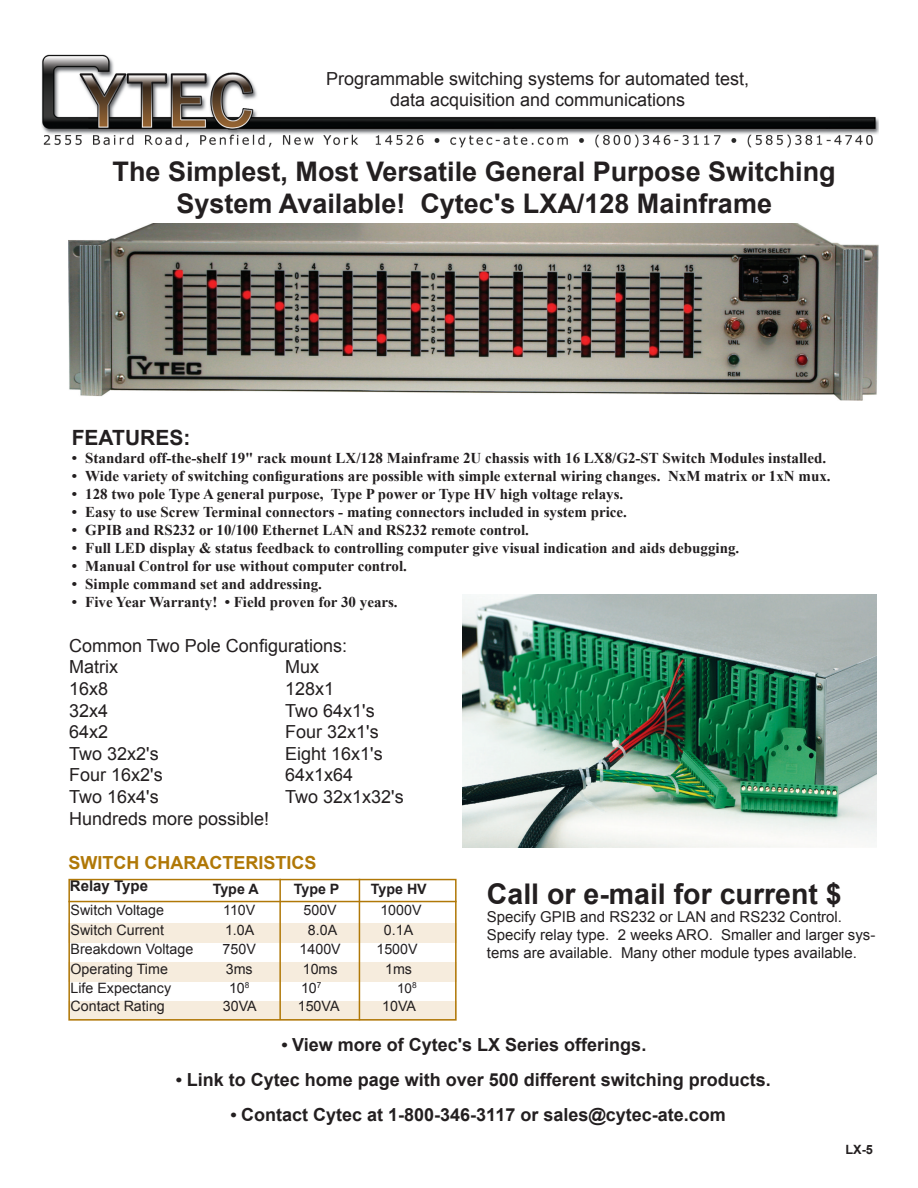
<style>
.page{position:relative;width:918px;height:1188px;background:#fff}
.page>*{position:absolute;margin:0;border:0;box-sizing:border-box;transform-origin:0 0}
.t1{font:700 28.5px "Arial";color:#231f20}
.t2{font:700 27px/32.4px "Arial";color:#231f20;text-align:center}
.t3{font:700 21px "Arial";color:#231f20}
.t4{font:18px/21.6px "Arial";color:#231f20;text-align:center}
.t5{font:700 18px "Arial";color:#231f20}
.t6{font:700 18px "Arial";color:#b07807}
.t7{font:700 15px "Times New Roman";color:#231f20}
.t8{font:15px/18px "Arial";color:#231f20}
.t9{font:700 15px "Arial";color:#231f20}
.t10{font:14.25px "Arial";color:#231f20}
.t11{font:700 14.25px "Arial";color:#231f20}
.t12{font:13.5px "Arial";color:#231f20}
.t13{font:700 12.75px "Arial";color:#231f20}
.s1{font-family:"Times New Roman"}
</style>
<div class="page">
<div style="left:68px;top:1001px;width:389px;height:20px;background:#f6ecdd"></div>
<div style="left:69px;top:963px;width:388px;height:19px;background:#f6ecdd"></div>
<div style="left:69px;top:923px;width:388px;height:19px;background:#f6ecdd"></div>
<div style="left:68px;top:879px;width:389px;height:142px;border:2px solid #b07807"></div>
<hr style="left:68px;top:901px;width:389px;height:1px;background:#b07807">
<hr style="left:279px;top:879px;width:2px;height:141px;background:#b07807">
<hr style="left:359px;top:879px;width:1px;height:141px;background:#b07807">
<img style="left:41px;top:54px;width:837px;height:94px">
<img style="left:69px;top:223px;width:809px;height:177px">
<img style="left:462px;top:594px;width:415px;height:253px">
<p class="t4" style="left:326px;top:68px;width:425px">Programmable switching systems for automated test, data acquisition and communications</p>
<p class="t2" style="left:113px;top:156px;width:725px">The Simplest, Most Versatile General Purpose Switching<br>System Available! Cytec's LXA/128 Mainframe</p>
<p class="t3" style="left:72px;top:423px;width:120px">FEATURES:</p>
<p class="t7" style="left:72px;top:447px;width:756px">• Standard off-the-shelf 19" rack mount LX/128 Mainframe 2U chassis with 16 LX8/G2-ST Switch Modules installed.</p>
<p class="t7" style="left:72px;top:465px;width:760px">• Wide variety of switching configurations are possible with simple external wiring changes. NxM matrix or 1xN mux.</p>
<p class="t7" style="left:72px;top:483px;width:553px">• 128 two pole Type A general purpose, Type P power or Type HV high voltage relays.</p>
<p class="t7" style="left:72px;top:501px;width:557px">• Easy to use Screw Terminal connectors - mating connectors included in system price.</p>
<p class="t7" style="left:72px;top:519px;width:459px">• GPIB and RS232 or 10/100 Ethernet LAN and RS232 remote control.</p>
<p class="t7" style="left:72px;top:537px;width:669px">• Full LED display &amp; status feedback to controlling computer give visual indication and aids debugging.</p>
<p class="t7" style="left:72px;top:555px;width:337px">• Manual Control for use without computer control.</p>
<p class="t7" style="left:72px;top:573px;width:252px">• Simple command set and addressing.</p>
<p class="t7" style="left:72px;top:591px;width:328px">• Five Year Warranty! • Field proven for 30 years.</p>
<p class="t4" style="left:69px;top:635px;width:279px">Common Two Pole Configurations:</p>
<p class="t4" style="left:69px;top:657px;width:50px">Matrix</p>
<p class="t4" style="left:285px;top:657px;width:36px">Mux</p>
<p class="t4" style="left:69px;top:678px;width:41px">16x8</p>
<p class="t4" style="left:285px;top:678px;width:51px">128x1</p>
<p class="t4" style="left:69px;top:700px;width:41px">32x4</p>
<p class="t4" style="left:285px;top:700px;width:91px">Two 64x1's</p>
<p class="t4" style="left:69px;top:721px;width:41px">64x2</p>
<p class="t4" style="left:285px;top:721px;width:95px">Four 32x1's</p>
<p class="t4" style="left:69px;top:743px;width:91px">Two 32x2's</p>
<p class="t4" style="left:285px;top:743px;width:99px">Eight 16x1's</p>
<p class="t4" style="left:69px;top:765px;width:95px">Four 16x2's</p>
<p class="t4" style="left:285px;top:765px;width:70px">64x1x64</p>
<p class="t4" style="left:69px;top:786px;width:91px">Two 16x4's</p>
<p class="t4" style="left:285px;top:786px;width:120px">Two 32x1x32's</p>
<p class="t4" style="left:69px;top:808px;width:202px">Hundreds more possible!</p>
<p class="t6" style="left:68px;top:851px;width:249px">SWITCH CHARACTERISTICS</p>
<p class="t10" style="left:71px;top:901px;width:95px">Switch Voltage</p>
<p class="t10" style="left:223px;top:901px;width:34px">110V</p>
<p class="t10" style="left:304px;top:901px;width:35px">500V</p>
<p class="t10" style="left:380px;top:901px;width:43px">1000V</p>
<p class="t10" style="left:71px;top:920px;width:95px">Switch Current</p>
<p class="t10" style="left:225px;top:920px;width:31px">1.0A</p>
<p class="t10" style="left:308px;top:920px;width:31px">8.0A</p>
<p class="t10" style="left:384px;top:920px;width:31px">0.1A</p>
<p class="t10" style="left:71px;top:940px;width:124px">Breakdown Voltage</p>
<p class="t10" style="left:223px;top:940px;width:35px">750V</p>
<p class="t10" style="left:300px;top:940px;width:43px">1400V</p>
<p class="t10" style="left:376px;top:940px;width:43px">1500V</p>
<p class="t10" style="left:71px;top:959px;width:99px">Operating Time</p>
<p class="t10" style="left:226px;top:959px;width:28px">3ms</p>
<p class="t10" style="left:303px;top:959px;width:36px">10ms</p>
<p class="t10" style="left:385px;top:959px;width:28px">1ms</p>
<p class="t10" style="left:71px;top:979px;width:102px">Life Expectancy</p>
<p class="t10" style="left:229px;top:979px;width:22px">10<sup>8</sup></p>
<p class="t10" style="left:301px;top:979px;width:22px">10<sup>7</sup></p>
<p class="t12" style="left:397px;top:980px;width:21px">10<sup>8</sup></p>
<p class="t9" style="left:70px;top:876px;width:80px">Relay Type</p>
<p class="t11" style="left:213px;top:880px;width:47px">Type A</p>
<p class="t11" style="left:294px;top:880px;width:47px">Type P</p>
<p class="t11" style="left:371px;top:880px;width:57px">Type HV</p>
<p class="t10" style="left:71px;top:997px;width:96px">Contact Rating</p>
<p class="t10" style="left:223px;top:997px;width:35px">30VA</p>
<p class="t10" style="left:298px;top:997px;width:43px">150VA</p>
<p class="t10" style="left:382px;top:997px;width:35px">10VA</p>
<p class="t1" style="left:487px;top:875px;width:356px">Call or e-mail for current $</p>
<p class="t8" style="left:487px;top:908px;width:357px">Specify GPIB and RS232 or LAN and RS232 Control.</p>
<p class="t8" style="left:487px;top:926px;width:390px">Specify relay type. 2 weeks ARO. Smaller and larger sys&shy;tems are available. Many other module types available.</p>
<p class="t5" style="left:281px;top:1033px;width:366px"><span class="s1">•</span> View more of Cytec's LX Series offerings.</p>
<p class="t5" style="left:176px;top:1067px;width:596px"><span class="s1">•</span> Link to Cytec home page with over 500 different switching products.</p>
<p class="t5" style="left:230px;top:1102px;width:497px"><span class="s1">•</span> Contact Cytec at 1-800-346-3117 or sales@cytec-ate.com</p>
<p class="t13" style="left:845px;top:1141px;width:29px">LX-5</p>
</div>
